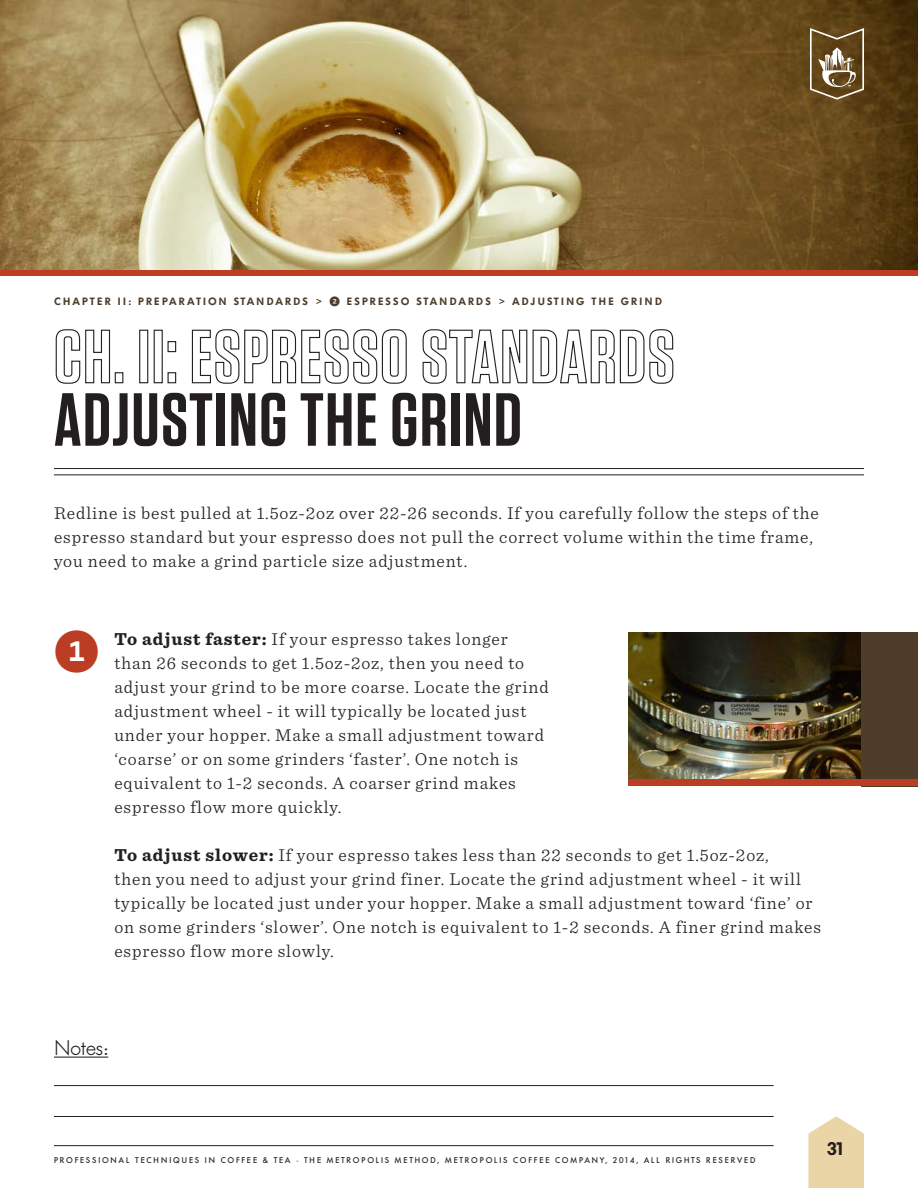
<style>
.page{position:relative;width:918px;height:1188px;background:#fff}
.page>*{position:absolute;margin:0;border:0;box-sizing:border-box;transform-origin:0 0}
.t1{font:600 75px "Tungsten";letter-spacing:.02em;color:#231f20}
.t2{font:45px "Whitney Index Black Round Bd";color:#bb3d24}
.t3{font:300 21px "Futura BQ";letter-spacing:-.025em;color:#231f20}
.t4{font:300 18px/24px "Sentinel";letter-spacing:.05em;color:#231f20}
.t5{font:600 18px "Futura BQ";color:#231f20}
.t6{font:600 10.5px "Futura BQ";letter-spacing:.2em;color:#4e3d2a}
.t7{font:500 8.25px "Futura BQ";letter-spacing:.2em;color:#231f20}
.s1{font-size:7.5px}
.s2{font-family:"Whitney Index Black Round Bd";font-weight:400}
.s3{font-weight:700}
</style>
<div class="page">
<svg style="left:808px;top:1116px;width:56px;height:72px;background:#ecdab1"></svg>
<hr style="left:54px;top:1116px;width:720px;height:1px;background:#231f20">
<hr style="left:54px;top:1085px;width:720px;height:1px;background:#231f20">
<hr style="left:54px;top:1145px;width:720px;height:1px;background:#231f20">
<hr style="left:54px;top:1057px;width:54px;height:1px;background:#231f20">
<img style="left:0;top:0;width:918px;height:270px">
<svg style="left:810px;top:28px;width:54px;height:72px;background:#826c49"></svg>
<svg style="left:55px;top:329px;width:56px;height:55px"></svg>
<div style="left:115px;top:372px;width:8px;height:11px;border:1px solid #231f20"></div>
<div style="left:139px;top:330px;width:9px;height:53px;border:1px solid #231f20"></div>
<div style="left:154px;top:330px;width:9px;height:53px;border:1px solid #231f20"></div>
<svg style="left:167px;top:341px;width:10px;height:43px"></svg>
<svg style="left:191px;top:329px;width:216px;height:55px"></svg>
<svg style="left:422px;top:329px;width:252px;height:55px"></svg>
<hr style="left:54px;top:468px;width:810px;height:1px;background:#231f20">
<hr style="left:54px;top:475px;width:810px;height:1px;background:#231f20">
<div style="left:0;top:270px;width:918px;height:5px;background:#bb3d24"></div>
<img style="left:628px;top:632px;width:234px;height:147px">
<div style="left:862px;top:632px;width:56px;height:154px;background:#4e3d2a"></div>
<div style="left:628px;top:779px;width:290px;height:7px;background:#bb3d24"></div>
<p class="t6" style="left:54px;top:296px;width:610px">CHAPTER II: PREPARATION STANDARDS <span class="s1">&gt;</span> <span class="s2">2</span> ESPRESSO STANDARDS <span class="s1">&gt;</span> ADJUSTING THE GRIND</p>
<h1 class="t1" style="left:54px;top:380px;width:470px">ADJUSTING THE GRIND</h1>
<p class="t4" style="left:54px;top:500px;width:766px">Redline is best pulled at 1.5oz-2oz over 22-26 seconds. If you carefully follow the steps of the espresso standard but your espresso does not pull the correct volume within the time frame, you need to make a grind particle size adjustment.</p>
<h2 class="t2" style="left:54px;top:630px;width:47px">1</h2>
<p class="t4" style="left:114px;top:625px;width:436px"><span class="s3">To adjust faster:</span> If your espresso takes longer than 26 seconds to get 1.5oz-2oz, then you need to adjust your grind to be more coarse. Locate the grind adjustment wheel - it will typically be located just under your hopper. Make a small adjustment toward ‘coarse’ or on some grinders ‘faster’. One notch is equivalent to 1-2 seconds. A coarser grind makes espresso flow more quickly.</p>
<p class="t4" style="left:114px;top:841px;width:708px"><span class="s3">To adjust slower:</span> If your espresso takes less than 22 seconds to get 1.5oz-2oz,<br>then you need to adjust your grind finer. Locate the grind adjustment wheel - it will typically be located just under your hopper. Make a small adjustment toward ‘fine’ or on some grinders ‘slower’. One notch is equivalent to 1-2 seconds. A finer grind makes espresso flow more slowly.</p>
<p class="t3" style="left:54px;top:1035px;width:56px">Notes:</p>
<p class="t7" style="left:54px;top:1155px;width:703px">PROFESSIONAL TECHNIQUES IN COFFEE &amp; TEA - THE METROPOLIS METHOD, METROPOLIS COFFEE COMPANY, 2014, ALL RIGHTS RESERVED</p>
<p class="t5" style="left:827px;top:1138px;width:20px">31</p>
</div>
